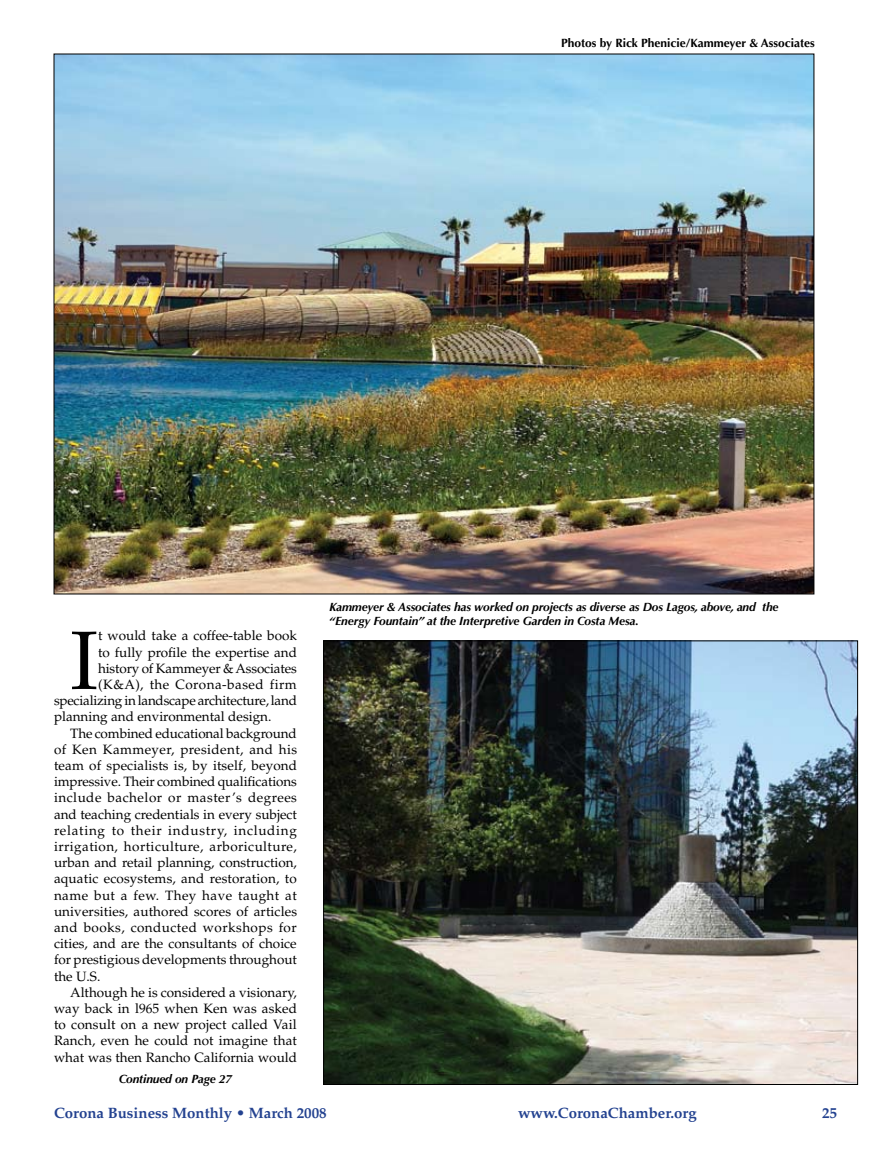
<style>
.page{position:relative;width:891px;height:1161px;background:#fff}
.page>*{position:absolute;margin:0;border:0;box-sizing:border-box;transform-origin:0 0}
.t1{font:82.95px "Palatino";color:#000}
.t2{font:700 15px "Palatino";color:#234290}
.t3{font:13.5px "Palatino";color:#000}
.t4{font:13.5px "Palatino";letter-spacing:.03em;color:#000}
.t5{font:13.5px "Palatino";letter-spacing:.035em;color:#000}
.t6{font:13.5px "Palatino";letter-spacing:.055em;color:#000}
.t7{font:italic 700 12px/14.4px "Optima";letter-spacing:-.01em;color:#000}
.t8{font:700 12px "Optima";color:#000}
</style>
<div class="page">
<img style="left:325px;top:642px;width:531px;height:441px">
<img style="left:56px;top:56px;width:756px;height:536px">
<p class="t8" style="left:561px;top:36px;width:255px">Photos by Rick Phenicie/Kammeyer &amp; Associates</p>
<h1 class="t1" style="left:70px;top:612px;width:29px">I</h1>
<p class="t3" style="left:98px;top:628px;width:200px">t would take a coffee-table book</p>
<p class="t3" style="left:98px;top:644px;width:200px">to fully profile the expertise and</p>
<p class="t3" style="left:98px;top:660px;width:200px">history of Kammeyer &amp; Associates</p>
<p class="t5" style="left:98px;top:676px;width:200px">(K&amp;A), the Corona-based firm</p>
<p class="t3" style="left:54px;top:693px;width:245px">specializing in landscape architecture, land</p>
<p class="t3" style="left:54px;top:709px;width:219px">planning and environmental design.</p>
<p class="t3" style="left:70px;top:725px;width:228px">The combined educational background</p>
<p class="t4" style="left:54px;top:741px;width:245px">of Ken Kammeyer, president, and his</p>
<p class="t3" style="left:54px;top:757px;width:245px">team of specialists is, by itself, beyond</p>
<p class="t3" style="left:54px;top:774px;width:244px">impressive. Their combined qualifications</p>
<p class="t5" style="left:54px;top:790px;width:245px">include bachelor or master’s degrees</p>
<p class="t3" style="left:54px;top:806px;width:245px">and teaching credentials in every subject</p>
<p class="t6" style="left:54px;top:822px;width:245px">relating to their industry, including</p>
<p class="t4" style="left:54px;top:838px;width:244px">irrigation, horticulture, arboriculture,</p>
<p class="t3" style="left:54px;top:855px;width:244px">urban and retail planning, construction,</p>
<p class="t3" style="left:54px;top:871px;width:244px">aquatic ecosystems, and restoration, to</p>
<p class="t4" style="left:54px;top:887px;width:244px">name but a few. They have taught at</p>
<p class="t3" style="left:54px;top:903px;width:245px">universities, authored scores of articles</p>
<p class="t5" style="left:54px;top:919px;width:244px">and books, conducted workshops for</p>
<p class="t3" style="left:54px;top:936px;width:244px">cities, and are the consultants of choice</p>
<p class="t3" style="left:54px;top:952px;width:244px">for prestigious developments throughout</p>
<p class="t3" style="left:54px;top:968px;width:48px">the U.S.</p>
<p class="t3" style="left:70px;top:984px;width:228px">Although he is considered a visionary,</p>
<p class="t3" style="left:54px;top:1000px;width:244px">way back in l965 when Ken was asked</p>
<p class="t3" style="left:54px;top:1017px;width:244px">to consult on a new project called Vail</p>
<p class="t3" style="left:54px;top:1033px;width:244px">Ranch, even he could not imagine that</p>
<p class="t3" style="left:54px;top:1049px;width:244px">what was then Rancho California would</p>
<p class="t7" style="left:119px;top:1072px;width:115px">Continued on Page 27</p>
<p class="t7" style="left:329px;top:600px;width:451px">Kammeyer &amp; Associates has worked on projects as diverse as Dos Lagos, above, and the “Energy Fountain” at the Interpretive Garden in Costa Mesa.</p>
<p class="t2" style="left:54px;top:1104px;width:274px">Corona Business Monthly • March 2008</p>
<p class="t2" style="left:518px;top:1104px;width:180px">www.CoronaChamber.org</p>
<p class="t2" style="left:822px;top:1104px;width:16px">25</p>
</div>
